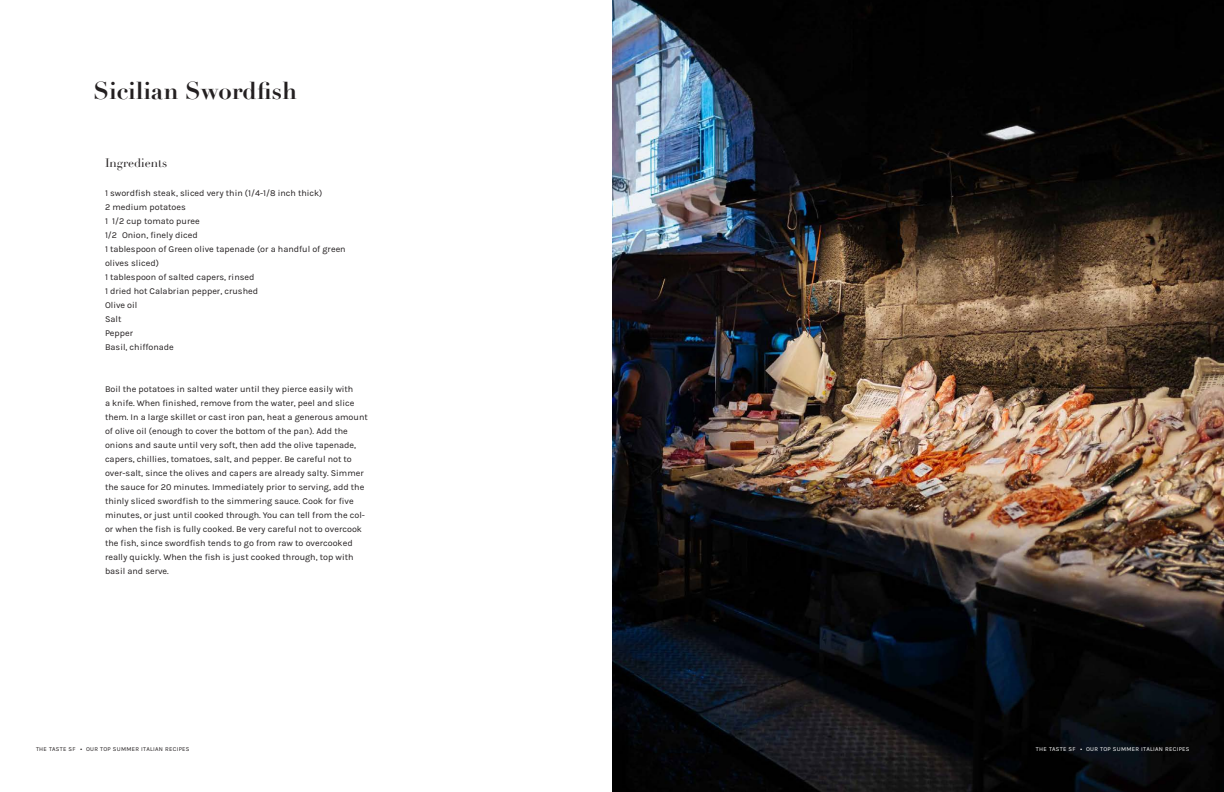
<style>
.page{position:relative;width:1224px;height:792px;background:#fff}
.page>*{position:absolute;margin:0;border:0;box-sizing:border-box;transform-origin:0 0}
.t1{font:700 24px "Didot";color:#231f20}
.t2{font:12px "Didot";color:#231f20}
.t3{font:9px/14px "Karla";color:#231f20}
.t4{font:6px "Karla";letter-spacing:.05em;color:#231f20}
.t5{font:6px "Karla";letter-spacing:.05em;color:#fff}
</style>
<div class="page">
<img style="left:612px;top:0;width:612px;height:792px">
<p class="t1" style="left:94px;top:75px;width:205px">Sicilian Swordfish</p>
<p class="t2" style="left:105px;top:156px;width:64px">Ingredients</p>
<p class="t3" style="left:105px;top:186px;width:219px">1 swordfish steak, sliced very thin (1/4-1/8 inch thick)</p>
<p class="t3" style="left:105px;top:200px;width:82px">2 medium potatoes</p>
<p class="t3" style="left:105px;top:214px;width:96px">1 1/2 cup tomato puree</p>
<p class="t3" style="left:105px;top:228px;width:94px">1/2 Onion, finely diced</p>
<p class="t3" style="left:105px;top:242px;width:242px">1 tablespoon of Green olive tapenade (or a handful of green olives sliced)</p>
<p class="t3" style="left:105px;top:270px;width:151px">1 tablespoon of salted capers, rinsed</p>
<p class="t3" style="left:105px;top:284px;width:155px">1 dried hot Calabrian pepper, crushed</p>
<p class="t3" style="left:105px;top:298px;width:34px">Olive oil</p>
<p class="t3" style="left:105px;top:312px;width:18px">Salt</p>
<p class="t3" style="left:105px;top:326px;width:30px">Pepper</p>
<p class="t3" style="left:105px;top:340px;width:70px">Basil, chiffonade</p>
<p class="t3" style="left:105px;top:382px;width:264px">Boil the potatoes in salted water until they pierce easily with<br>a knife. When finished, remove from the water, peel and slice them. In a large skillet or cast iron pan, heat a generous amount of olive oil (enough to cover the bottom of the pan). Add the onions and saute until very soft, then add the olive tapenade, capers, chillies, tomatoes, salt, and pepper. Be careful not to over-salt, since the olives and capers are already salty. Simmer the sauce for 20 minutes. Immediately prior to serving, add the thinly sliced swordfish to the simmering sauce. Cook for five minutes, or just until cooked through. You can tell from the col&shy;or when the fish is fully cooked. Be very careful not to overcook the fish, since swordfish tends to go from raw to overcooked really quickly. When the fish is just cooked through, top with basil and serve.</p>
<p class="t4" style="left:36px;top:746px;width:41px">THE TASTE SF</p>
<p class="t4" style="left:80px;top:746px;width:111px">● OUR TOP SUMMER ITALIAN RECIPES</p>
<p class="t5" style="left:1036px;top:746px;width:41px">THE TASTE SF</p>
<p class="t5" style="left:1080px;top:746px;width:111px">● OUR TOP SUMMER ITALIAN RECIPES</p>
</div>
